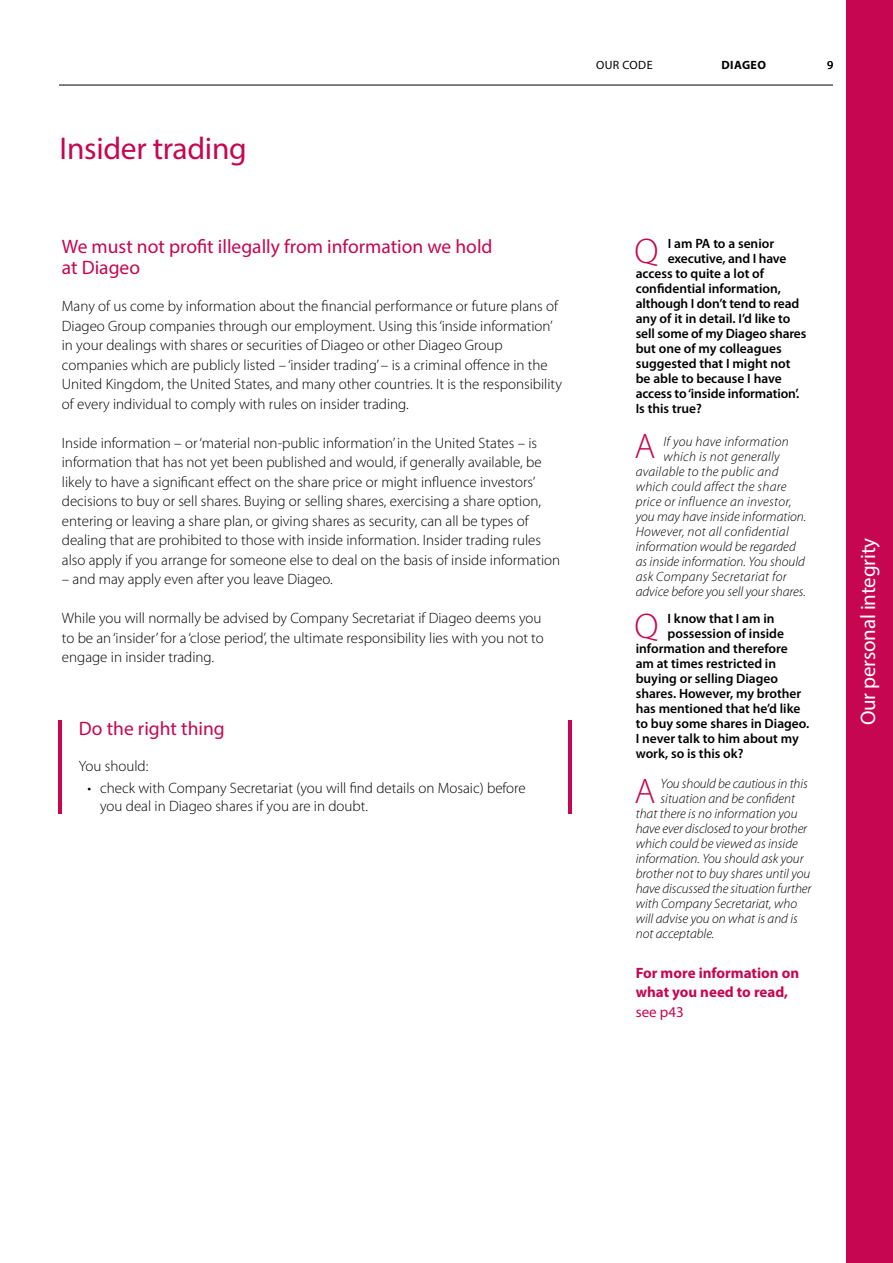
<style>
.page{position:relative;width:893px;height:1263px;background:#fff}
.page>*{position:absolute;margin:0;border:0;box-sizing:border-box;transform-origin:0 0}
.t1{font:300 35.7px "Myriad Pro";color:#c60651}
.t2{font:31.5px "Myriad Pro";letter-spacing:-.01em;color:#c60651}
.t3{font:21px "Myriad Pro";letter-spacing:-.01em;color:#fff}
.t4{font:19.5px/21px "Myriad Pro";color:#c60651}
.t5{font:300 15px/19.5px "Myriad Pro";color:#000}
.t6{font:700 15px/19.5px "Myriad Pro";color:#c60651}
.t7{font:15px "Myriad Pro";color:#c60651}
.t8{font:600 13.5px "Myriad Pro";color:#000}
.t9{font:italic 300 13.5px "Myriad Pro";color:#000}
.t10{font:italic 300 13.5px "Myriad Pro";letter-spacing:.02em;color:#000}
.t11{font:12px "Myriad Pro";letter-spacing:.035em;color:#000}
.t12{font:700 12px "Myriad Pro";letter-spacing:.035em;color:#000}
</style>
<div class="page">
<hr style="left:59px;top:85px;width:774px;height:1px;background:#000">
<div style="left:846px;top:0;width:47px;height:1263px;background:#c60651"></div>
<hr style="left:568px;top:720px;width:4px;height:94px;background:#c60651">
<hr style="left:58px;top:720px;width:3px;height:94px;background:#c60651">
<h2 class="t2" style="left:60px;top:129px;width:189px">Insider trading</h2>
<h3 class="t4" style="left:62px;top:236px;width:432px">We must not profit illegally from information we hold at Diageo</h3>
<p class="t5" style="left:62px;top:297px;width:502px">Many of us come by information about the financial performance or future plans of Diageo Group companies through our employment. Using this ‘inside information’ in your dealings with shares or securities of Diageo or other Diageo Group companies which are publicly listed – ‘insider trading’ – is a criminal offence in the United Kingdom, the United States, and many other countries. It is the responsibility of every individual to comply with rules on insider trading.</p>
<p class="t5" style="left:62px;top:433px;width:500px">Inside information – or ‘material non-public information’ in the United States – is information that has not yet been published and would, if generally available, be likely to have a significant effect on the share price or might influence investors’ decisions to buy or sell shares. Buying or selling shares, exercising a share option, entering or leaving a share plan, or giving shares as security, can all be types of dealing that are prohibited to those with inside information. Insider trading rules also apply if you arrange for someone else to deal on the basis of inside information</p>
<p class="t5" style="left:62px;top:570px;width:272px">– and may apply even after you leave Diageo.</p>
<p class="t5" style="left:62px;top:609px;width:483px">While you will normally be advised by Company Secretariat if Diageo deems you to be an ‘insider’ for a ‘close period’, the ultimate responsibility lies with you not to engage in insider trading.</p>
<h3 class="t4" style="left:79px;top:718px;width:147px">Do the right thing</h3>
<p class="t5" style="left:79px;top:757px;width:71px">You should:</p>
<p class="t5" style="left:100px;top:780px;width:427px;line-height:18px;text-indent:-13px">• check with Company Secretariat (you will find details on Mosaic) before you deal in Diageo shares if you are in doubt.</p>
<p class="t11" style="left:596px;top:57px;width:58px">OUR CODE</p>
<p class="t12" style="left:721px;top:57px;width:46px">DIAGEO</p>
<p class="t11" style="left:827px;top:57px;width:8px">9</p>
<h1 class="t1" style="left:634px;top:232px;width:25px">Q</h1>
<p class="t8" style="left:668px;top:235px;width:108px">I am PA to a senior</p>
<p class="t8" style="left:668px;top:250px;width:120px">executive, and I have</p>
<p class="t8" style="left:636px;top:265px;width:130px">access to quite a lot of</p>
<p class="t8" style="left:636px;top:280px;width:147px">confidential information,</p>
<p class="t8" style="left:636px;top:295px;width:165px">although I don’t tend to read</p>
<p class="t8" style="left:636px;top:310px;width:156px">any of it in detail. I’d like to</p>
<p class="t8" style="left:636px;top:325px;width:172px">sell some of my Diageo shares</p>
<p class="t8" style="left:636px;top:340px;width:148px">but one of my colleagues</p>
<p class="t8" style="left:636px;top:355px;width:156px">suggested that I might not</p>
<p class="t8" style="left:636px;top:370px;width:148px">be able to because I have</p>
<p class="t8" style="left:636px;top:385px;width:165px">access to ‘inside information’.</p>
<p class="t8" style="left:636px;top:400px;width:68px">Is this true?</p>
<h1 class="t1" style="left:635px;top:427px;width:22px">A</h1>
<p class="t10" style="left:663px;top:435px;width:127px">If you have information</p>
<p class="t10" style="left:663px;top:450px;width:118px">which is not generally</p>
<p class="t10" style="left:636px;top:465px;width:144px">available to the public and</p>
<p class="t10" style="left:636px;top:480px;width:152px">which could affect the share</p>
<p class="t10" style="left:636px;top:495px;width:157px">price or influence an investor,</p>
<p class="t9" style="left:636px;top:510px;width:172px">you may have inside information.</p>
<p class="t10" style="left:636px;top:525px;width:155px">However, not all confidential</p>
<p class="t9" style="left:636px;top:540px;width:162px">information would be regarded</p>
<p class="t9" style="left:636px;top:555px;width:171px">as inside information. You should</p>
<p class="t10" style="left:636px;top:570px;width:153px">ask Company Secretariat for</p>
<p class="t9" style="left:636px;top:585px;width:172px">advice before you sell your shares.</p>
<h1 class="t1" style="left:634px;top:607px;width:25px">Q</h1>
<p class="t8" style="left:668px;top:610px;width:108px">I know that I am in</p>
<p class="t8" style="left:668px;top:625px;width:118px">possession of inside</p>
<p class="t8" style="left:636px;top:640px;width:154px">information and therefore</p>
<p class="t8" style="left:636px;top:655px;width:142px">am at times restricted in</p>
<p class="t8" style="left:636px;top:670px;width:144px">buying or selling Diageo</p>
<p class="t8" style="left:636px;top:685px;width:167px">shares. However, my brother</p>
<p class="t8" style="left:636px;top:700px;width:166px">has mentioned that he’d like</p>
<p class="t8" style="left:636px;top:715px;width:175px">to buy some shares in Diageo.</p>
<p class="t8" style="left:636px;top:730px;width:165px">I never talk to him about my</p>
<p class="t8" style="left:636px;top:745px;width:109px">work, so is this ok?</p>
<h1 class="t1" style="left:635px;top:772px;width:22px">A</h1>
<p class="t9" style="left:661px;top:777px;width:149px">You should be cautious in this</p>
<p class="t9" style="left:661px;top:792px;width:136px">situation and be confident</p>
<p class="t9" style="left:636px;top:807px;width:163px">that there is no information you</p>
<p class="t9" style="left:636px;top:822px;width:173px">have ever disclosed to your brother</p>
<p class="t9" style="left:636px;top:837px;width:164px">which could be viewed as inside</p>
<p class="t9" style="left:636px;top:852px;width:169px">information. You should ask your</p>
<p class="t9" style="left:636px;top:867px;width:176px">brother not to buy shares until you</p>
<p class="t9" style="left:636px;top:882px;width:177px">have discussed the situation further</p>
<p class="t9" style="left:636px;top:897px;width:163px">with Company Secretariat, who</p>
<p class="t9" style="left:636px;top:912px;width:164px">will advise you on what is and is</p>
<p class="t9" style="left:636px;top:927px;width:80px">not acceptable.</p>
<p class="t6" style="left:636px;top:962px;width:165px">For more information on what you need to read,</p>
<p class="t7" style="left:636px;top:1002px;width:50px">see p43</p>
<h3 class="t3" style="left:855px;top:725px;width:189px;rotate:-90deg">Our personal integrity</h3>
</div>
